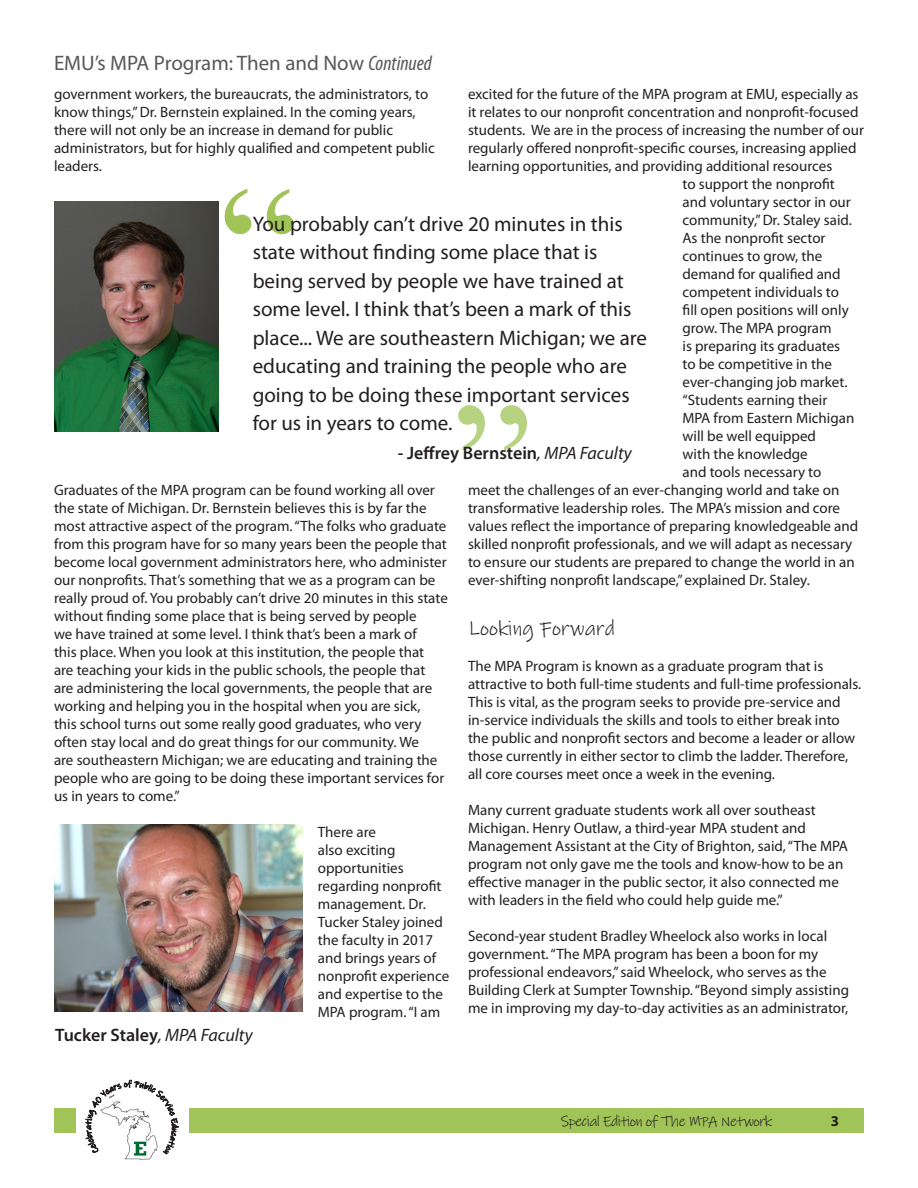
<style>
.page{position:relative;width:918px;height:1188px;background:#fff}
.page>*{position:absolute;margin:0;border:0;box-sizing:border-box;transform-origin:0 0}
.t1{font:180px "Times New Roman";color:#a0c458}
.t2{font:21px/28.5px "Myriad Pro";color:#231f20}
.t3{font:21px "Myriad Pro";color:#57585a}
.t4{font:21px "Ink Free";color:#231f20}
.t5{font:600 18px "Myriad Pro";color:#231f20}
.t6{font:15px/18px "Myriad Pro";color:#231f20}
.t7{font:15px "Ink Free";letter-spacing:-.04em;color:#231f20}
.t8{font:700 15px "Myriad Pro";color:#231f20}
.s1{font-style:italic;font-stretch:condensed}
.s2{font-weight:400;font-style:italic}
</style>
<div class="page">
<div style="left:54px;top:1108px;width:810px;height:24px;background:#a0c458"></div>
<div style="left:76px;top:1072px;width:113px;height:108px;background:#fff"></div>
<img style="left:124px;top:1156px;width:28px;height:4px">
<img style="left:54px;top:201px;width:165px;height:231px">
<img style="left:54px;top:825px;width:249px;height:186px">
<svg style="left:100px;top:1094px;width:58px;height:62px"></svg>
<p class="t3" style="left:54px;top:50px;width:379px">EMU’s MPA Program: Then and Now <span class="s1">Continued</span></p>
<p class="t6" style="left:54px;top:85px;width:382px">government workers, the bureaucrats, the administrators, to know things,” Dr. Bernstein explained. In the coming years, there will not only be an increase in demand for public administrators, but for highly qualified and competent public leaders.</p>
<p class="t6" style="left:468px;top:85px;width:392px">excited for the future of the MPA program at EMU, especially as</p>
<p class="t6" style="left:468px;top:103px;width:392px">it relates to our nonprofit concentration and nonprofit-focused</p>
<p class="t6" style="left:468px;top:121px;width:397px">students. We are in the process of increasing the number of our</p>
<p class="t6" style="left:468px;top:139px;width:390px">regularly offered nonprofit-specific courses, increasing applied</p>
<p class="t6" style="left:468px;top:157px;width:366px">learning opportunities, and providing additional resources</p>
<p class="t6" style="left:682px;top:175px;width:154px">to support the nonprofit</p>
<p class="t6" style="left:682px;top:193px;width:170px">and voluntary sector in our</p>
<p class="t6" style="left:682px;top:211px;width:171px">community,” Dr. Staley said.</p>
<p class="t6" style="left:682px;top:229px;width:144px">As the nonprofit sector</p>
<p class="t6" style="left:682px;top:247px;width:141px">continues to grow, the</p>
<p class="t6" style="left:682px;top:265px;width:160px">demand for qualified and</p>
<p class="t6" style="left:682px;top:283px;width:158px">competent individuals to</p>
<p class="t6" style="left:682px;top:301px;width:168px">fill open positions will only</p>
<p class="t6" style="left:682px;top:319px;width:151px">grow. The MPA program</p>
<p class="t6" style="left:682px;top:337px;width:159px">is preparing its graduates</p>
<p class="t6" style="left:682px;top:355px;width:151px">to be competitive in the</p>
<p class="t6" style="left:682px;top:373px;width:166px">ever-changing job market.</p>
<p class="t6" style="left:682px;top:391px;width:146px">“Students earning their</p>
<p class="t6" style="left:682px;top:409px;width:173px">MPA from Eastern Michigan</p>
<p class="t6" style="left:682px;top:427px;width:135px">will be well equipped</p>
<p class="t6" style="left:682px;top:445px;width:127px">with the knowledge</p>
<p class="t6" style="left:682px;top:463px;width:140px">and tools necessary to</p>
<p class="t6" style="left:468px;top:481px;width:373px">meet the challenges of an ever-changing world and take on</p>
<p class="t6" style="left:468px;top:499px;width:374px">transformative leadership roles. The MPA’s mission and core</p>
<p class="t6" style="left:468px;top:517px;width:392px">values reflect the importance of preparing knowledgeable and</p>
<p class="t6" style="left:468px;top:535px;width:386px">skilled nonprofit professionals, and we will adapt as necessary</p>
<p class="t6" style="left:468px;top:553px;width:388px">to ensure our students are prepared to change the world in an</p>
<p class="t6" style="left:468px;top:571px;width:343px">ever-shifting nonprofit landscape,” explained Dr. Staley.</p>
<p class="t4" style="left:468px;top:616px;width:148px">Looking Forward</p>
<p class="t6" style="left:468px;top:657px;width:395px">The MPA Program is known as a graduate program that is attractive to both full-time students and full-time professionals.<br>This is vital, as the program seeks to provide pre-service and in-service individuals the skills and tools to either break into the public and nonprofit sectors and become a leader or allow those currently in either sector to climb the ladder. Therefore, all core courses meet once a week in the evening.</p>
<p class="t6" style="left:468px;top:801px;width:382px">Many current graduate students work all over southeast Michigan. Henry Outlaw, a third-year MPA student and Management Assistant at the City of Brighton, said, “The MPA program not only gave me the tools and know-how to be an effective manager in the public sector, it also connected me with leaders in the field who could help guide me.”</p>
<p class="t6" style="left:468px;top:927px;width:383px">Second-year student Bradley Wheelock also works in local government. “The MPA program has been a boon for my professional endeavors,” said Wheelock, who serves as the Building Clerk at Sumpter Township. “Beyond simply assisting me in improving my day-to-day activities as an administrator,</p>
<p class="t1" style="left:219px;top:124px;width:81px">“</p>
<p class="t2" style="left:253px;top:209px;width:396px">You probably can’t drive 20 minutes in this state without finding some place that is being served by people we have trained at some level. I think that’s been a mark of this place... We are southeastern Michigan; we are educating and training the people who are going to be doing these important services for us in years to come.</p>
<p class="t5" style="left:398px;top:441px;width:236px">- Jeffrey Bernstein<span class="s2">, MPA Faculty</span></p>
<h1 class="t1" style="left:452px;top:340px;width:81px">”</h1>
<p class="t6" style="left:54px;top:481px;width:395px">Graduates of the MPA program can be found working all over the state of Michigan. Dr. Bernstein believes this is by far the most attractive aspect of the program. “The folks who graduate from this program have for so many years been the people that become local government administrators here, who administer our nonprofits. That’s something that we as a program can be really proud of. You probably can’t drive 20 minutes in this state without finding some place that is being served by people<br>we have trained at some level. I think that’s been a mark of<br>this place. When you look at this institution, the people that<br>are teaching your kids in the public schools, the people that are administering the local governments, the people that are working and helping you in the hospital when you are sick,<br>this school turns out some really good graduates, who very often stay local and do great things for our community. We<br>are southeastern Michigan; we are educating and training the people who are going to be doing these important services for us in years to come.”</p>
<p class="t6" style="left:318px;top:823px;width:133px">There are<br>also exciting opportunities regarding nonprofit management. Dr.<br>Tucker Staley joined the faculty in 2017 and brings years of nonprofit experience and expertise to the<br>MPA program. “I am</p>
<p class="t5" style="left:55px;top:1024px;width:199px">Tucker Staley<span class="s2">, MPA Faculty</span></p>
<p class="t7" style="left:561px;top:1112px;width:213px">Special Edition of The MPA Network</p>
<p class="t8" style="left:831px;top:1111px;width:10px">3</p>
</div>
